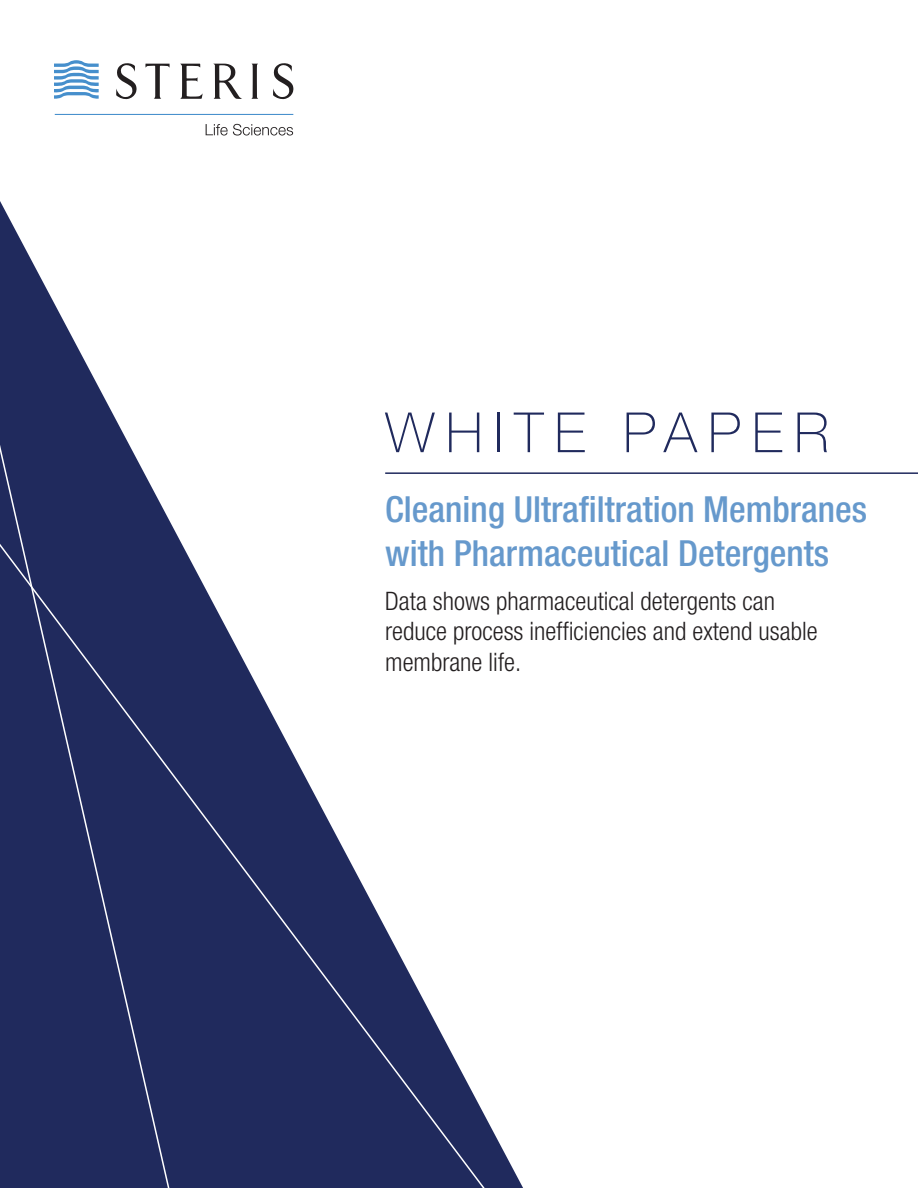
<style>
.page{position:relative;width:918px;height:1188px;background:#fff}
.page>*{position:absolute;margin:0;border:0;box-sizing:border-box;transform-origin:0 0}
.t1{font:100 55.5px "Helvetica Neue LT Pro";letter-spacing:.2em;color:#202a5d}
.t2{font:500 condensed 36px/43.2px "Helvetica Neue LT Pro";color:#69c}
.t3{font:300 condensed 25.5px/30.6px "Helvetica Neue LT Pro";color:#231f20}
</style>
<div class="page">
<svg style="left:0;top:201px;width:523px;height:987px"></svg>
<svg style="left:0;top:387px;width:174px;height:138px"></svg>
<svg style="left:0;top:525px;width:496px;height:663px"></svg>
<svg style="left:206px;top:124px;width:87px;height:12px"></svg>
<hr style="left:55px;top:114px;width:238px;height:1px;background:#468fcc">
<svg style="left:54px;top:60px;width:45px;height:39px"></svg>
<svg style="left:180px;top:64px;width:23px;height:35px"></svg>
<svg style="left:213px;top:64px;width:29px;height:35px"></svg>
<svg style="left:251px;top:64px;width:7px;height:35px"></svg>
<svg style="left:116px;top:63px;width:21px;height:37px"></svg>
<svg style="left:273px;top:63px;width:20px;height:37px"></svg>
<svg style="left:145px;top:64px;width:25px;height:35px"></svg>
<hr style="left:385px;top:472px;width:533px;height:2px;background:#202a5d">
<p class="t1" style="left:385px;top:400px;width:445px">WHITE PAPER</p>
<p class="t2" style="left:385px;top:488px;width:483px">Cleaning Ultrafiltration Membranes with Pharmaceutical Detergents</p>
<p class="t3" style="left:385px;top:585px;width:434px">Data shows pharmaceutical detergents can reduce process inefficiencies and extend usable membrane life.</p>
</div>
